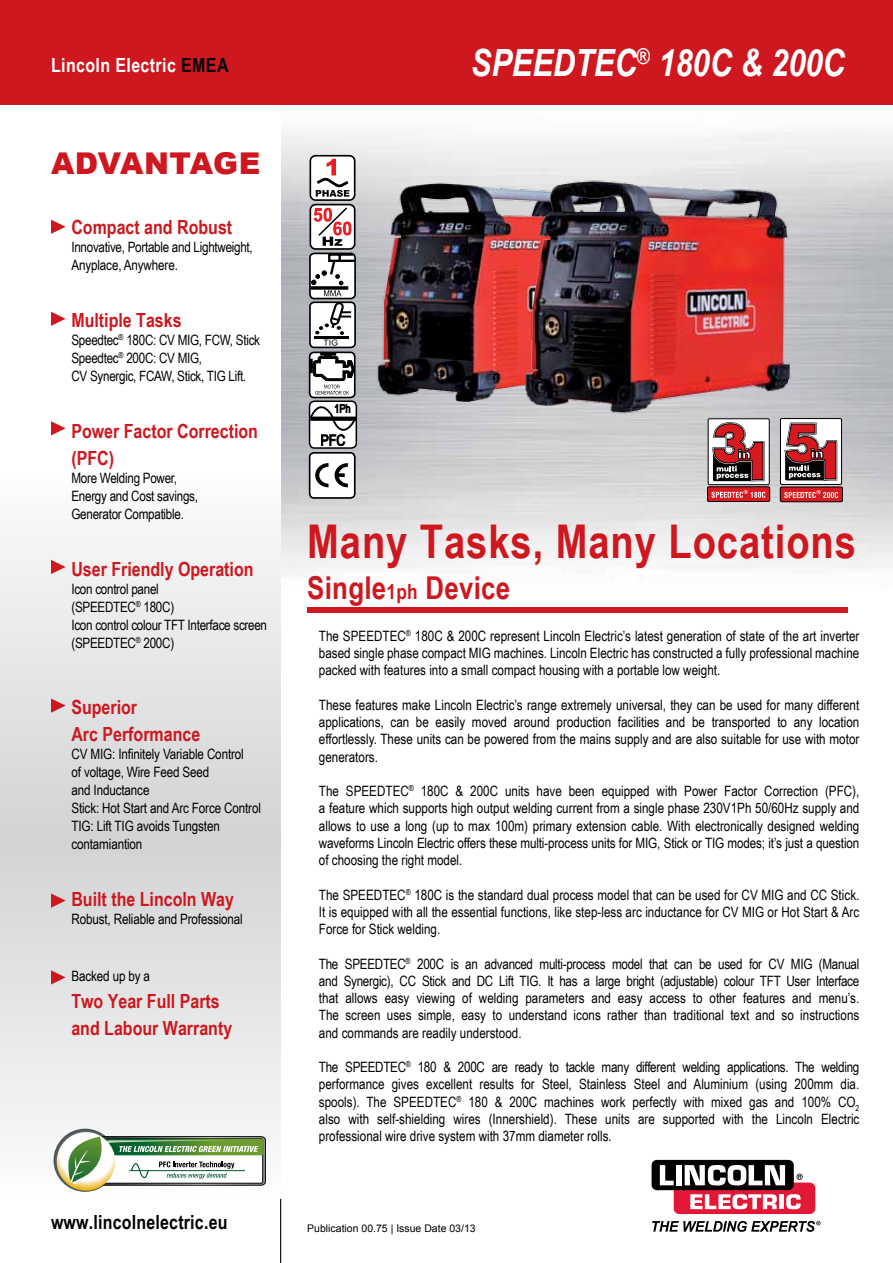
<style>
.page{position:relative;width:893px;height:1263px;background:#fff}
.page>*{position:absolute;margin:0;border:0;box-sizing:border-box;transform-origin:0 0}
.t1{font:700 46.5px "Arial Narrow";letter-spacing:.02em;color:#ce171e}
.t2{font:italic 700 37.5px "Arial Narrow";color:#fff}
.t3{font:700 31.5px "Arial Narrow";letter-spacing:.01em;color:#ce171e}
.t4{font:900 30px "Arial";letter-spacing:.01em;color:#ce171e}
.t5{font:700 19.5px/27px "Arial Narrow";color:#ce171e}
.t6{font:700 19.5px "Arial Narrow";letter-spacing:.01em;color:#000}
.t7{font:700 19.5px "Arial Narrow";letter-spacing:.02em;color:#fff}
.t8{font:14.25px/17.2px "Arial Narrow";letter-spacing:-.01em;color:#000;text-align:justify}
.t9{font:10.5px "Arial";color:#000}
.s1{color:#000}
.s2{font-size:21px}
</style>
<div class="page">
<img style="left:281px;top:132px;width:612px;height:442px">
<svg style="left:0;top:536px;width:280px;height:656px"></svg>
<div style="left:0;top:0;width:893px;height:105px;background:#ce171e"></div>
<div style="left:307px;top:607px;width:541px;height:6px;background:#ce171e"></div>
<svg style="left:51px;top:220px;width:15px;height:14px"></svg>
<svg style="left:51px;top:312px;width:15px;height:14px"></svg>
<svg style="left:51px;top:421px;width:15px;height:14px"></svg>
<svg style="left:51px;top:560px;width:15px;height:14px"></svg>
<svg style="left:51px;top:698px;width:15px;height:15px"></svg>
<svg style="left:51px;top:893px;width:15px;height:15px"></svg>
<svg style="left:51px;top:970px;width:15px;height:14px"></svg>
<div style="left:310px;top:156px;width:45px;height:44px;background:#fff;border-radius:5px"></div>
<div style="left:309px;top:155px;width:46px;height:46px;border:2px solid #000;border-radius:5px"></div>
<svg style="left:315px;top:159px;width:35px;height:38px"></svg>
<div style="left:310px;top:205px;width:45px;height:44px;background:#fff;border-radius:5px"></div>
<div style="left:309px;top:204px;width:46px;height:46px;border:2px solid #000;border-radius:5px"></div>
<svg style="left:314px;top:206px;width:37px;height:40px"></svg>
<div style="left:309px;top:253px;width:47px;height:46px;border:2px solid #000;border-radius:4px"></div>
<div style="left:310px;top:302px;width:45px;height:45px;background:#fff;border-radius:4px"></div>
<hr style="left:314px;top:336px;width:35px;height:3px;background:#000">
<div style="left:309px;top:301px;width:47px;height:47px;border:2px solid #000;border-radius:4px"></div>
<svg style="left:311px;top:252px;width:46px;height:44px"></svg>
<svg style="left:315px;top:302px;width:36px;height:44px"></svg>
<div style="left:309px;top:400px;width:48px;height:49px;border:2px solid #000;border-radius:5px"></div>
<svg style="left:310px;top:404px;width:46px;height:42px"></svg>
<div style="left:309px;top:351px;width:47px;height:47px;border:2px solid #000;border-radius:4px"></div>
<svg style="left:310px;top:352px;width:45px;height:43px"></svg>
<div style="left:310px;top:453px;width:45px;height:45px;background:#fff;border-radius:4px"></div>
<div style="left:309px;top:452px;width:47px;height:47px;border:2px solid #000;border-radius:4px"></div>
<svg style="left:315px;top:463px;width:13px;height:24px"></svg>
<svg style="left:335px;top:463px;width:13px;height:24px"></svg>
<hr style="left:280px;top:1199px;width:1px;height:64px;background:#000">
<svg style="left:54px;top:1129px;width:63px;height:63px"></svg>
<svg style="left:57px;top:1132px;width:58px;height:58px"></svg>
<svg style="left:68px;top:1136px;width:198px;height:50px"></svg>
<div style="left:652px;top:1160px;width:142px;height:30px;background:#000;border-radius:5px"></div>
<svg style="left:660px;top:1165px;width:155px;height:49px"></svg>
<svg style="left:652px;top:1221px;width:169px;height:11px"></svg>
<div style="left:708px;top:419px;width:61px;height:66px;background:#fff"></div>
<div style="left:708px;top:418px;width:62px;height:67px;border:1px solid #000"></div>
<svg style="left:712px;top:422px;width:53px;height:60px"></svg>
<div style="left:707px;top:487px;width:63px;height:14px;background:#d71920;border-radius:2px"></div>
<div style="left:707px;top:486px;width:63px;height:16px;border:1px solid #000;border-radius:2px"></div>
<svg style="left:711px;top:490px;width:54px;height:8px"></svg>
<div style="left:780px;top:418px;width:61px;height:66px;background:#fff"></div>
<div style="left:780px;top:418px;width:62px;height:67px;border:1px solid #000"></div>
<svg style="left:784px;top:422px;width:54px;height:59px"></svg>
<div style="left:780px;top:487px;width:62px;height:15px;background:#d71920;border-radius:2px"></div>
<div style="left:780px;top:487px;width:63px;height:15px;border:1px solid #000;border-radius:2px"></div>
<svg style="left:784px;top:490px;width:54px;height:8px"></svg>
<img style="left:362px;top:170px;width:290px;height:244px">
<img style="left:510px;top:171px;width:290px;height:250px">
<h3 class="t7" style="left:51px;top:51px;width:179px">Lincoln Electric <span class="s1">EMEA</span></h3>
<h3 class="t4" style="left:51px;top:141px;width:211px">ADVANTAGE</h3>
<h3 class="t5" style="left:71px;top:212px;width:162px">Compact and Robust</h3>
<p class="t8" style="left:71px;top:237px;width:183px;line-height:18px">Innovative, Portable and Lightweight,<br>Anyplace, Anywhere.</p>
<h3 class="t5" style="left:71px;top:305px;width:112px">Multiple Tasks</h3>
<p class="t8" style="left:71px;top:330px;width:190px;line-height:18px;text-align:left">Speedtec<sup>®</sup> 180C: CV MIG, FCW, Stick<br>Speedtec<sup>®</sup> 200C: CV MIG,<br>CV Synergic, FCAW, Stick, TIG Lift.</p>
<h3 class="t5" style="left:71px;top:416px;width:188px">Power Factor Correction (PFC)</h3>
<p class="t8" style="left:71px;top:468px;width:128px;line-height:18px;text-align:left">More Welding Power,<br>Energy and Cost savings,<br>Generator Compatible.</p>
<h3 class="t5" style="left:71px;top:554px;width:184px">User Friendly Operation</h3>
<p class="t8" style="left:71px;top:579px;width:197px;line-height:18px;text-align:left">Icon control panel<br>(SPEEDTEC<sup>®</sup> 180C)<br>Icon control colour TFT Interface screen (SPEEDTEC<sup>®</sup> 200C)</p>
<h3 class="t5" style="left:71px;top:692px;width:130px">Superior<br>Arc Performance</h3>
<p class="t8" style="left:71px;top:744px;width:191px;line-height:18px;text-align:left">CV MIG: Infinitely Variable Control<br>of voltage, Wire Feed Seed<br>and Inductance<br>Stick: Hot Start and Arc Force Control<br>TIG: Lift TIG avoids Tungsten contamiantion</p>
<h3 class="t5" style="left:71px;top:884px;width:164px">Built the Lincoln Way</h3>
<p class="t8" style="left:71px;top:910px;width:173px">Robust, Reliable and Professional</p>
<p class="t8" style="left:71px;top:967px;width:80px">Backed up by a</p>
<h3 class="t5" style="left:71px;top:986px;width:162px">Two Year Full Parts and Labour Warranty</h3>
<h3 class="t6" style="left:51px;top:1207px;width:178px">www.lincolnelectric.eu</h3>
<h2 class="t2" style="left:471px;top:35px;width:375px">SPEEDTEC<sup>®</sup> 180C &amp; 200C</h2>
<h1 class="t1" style="left:307px;top:506px;width:550px">Many Tasks, Many Locations</h1>
<h3 class="t3" style="left:307px;top:564px;width:205px">Single<span class="s2">1ph</span> Device</h3>
<p class="t8" style="left:319px;top:627px;width:542px">The SPEEDTEC<sup>®</sup> 180C &amp; 200C represent Lincoln Electric’s latest generation of state of the art inverter based single phase compact MIG machines. Lincoln Electric has constructed a fully professional machine packed with features into a small compact housing with a portable low weight.</p>
<p class="t8" style="left:319px;top:696px;width:542px">These features make Lincoln Electric’s range extremely universal, they can be used for many different applications, can be easily moved around production facilities and be transported to any location effortlessly. These units can be powered from the mains supply and are also suitable for use with motor generators.</p>
<p class="t8" style="left:319px;top:782px;width:542px">The SPEEDTEC<sup>®</sup> 180C &amp; 200C units have been equipped with Power Factor Correction (PFC), a feature which supports high output welding current from a single phase 230V1Ph 50/60Hz supply and allows to use a long (up to max 100m) primary extension cable. With electronically designed welding waveforms Lincoln Electric offers these multi-process units for MIG, Stick or TIG modes; it’s just a question of choosing the right model.</p>
<p class="t8" style="left:319px;top:885px;width:542px">The SPEEDTEC<sup>®</sup> 180C is the standard dual process model that can be used for CV MIG and CC Stick.<br>It is equipped with all the essential functions, like step-less arc inductance for CV MIG or Hot Start &amp; Arc Force for Stick welding.</p>
<p class="t8" style="left:319px;top:954px;width:542px">The SPEEDTEC<sup>®</sup> 200C is an advanced multi-process model that can be used for CV MIG (Manual and Synergic), CC Stick and DC Lift TIG. It has a large bright (adjustable) colour TFT User Interface that allows easy viewing of welding parameters and easy access to other features and menu’s.<br>The screen uses simple, easy to understand icons rather than traditional text and so instructions and commands are readily understood.</p>
<p class="t8" style="left:319px;top:1058px;width:542px">The SPEEDTEC<sup>®</sup> 180 &amp; 200C are ready to tackle many different welding applications. The welding performance gives excellent results for Steel, Stainless Steel and Aluminium (using 200mm dia. spools). The SPEEDTEC<sup>®</sup> 180 &amp; 200C machines work perfectly with mixed gas and 100% CO<sub>2 </sub>also with self-shielding wires (Innershield). These units are supported with the Lincoln Electric professional wire drive system with 37mm diameter rolls.</p>
<p class="t9" style="left:307px;top:1221px;width:170px">Publication 00.75 | Issue Date 03/13</p>
</div>
